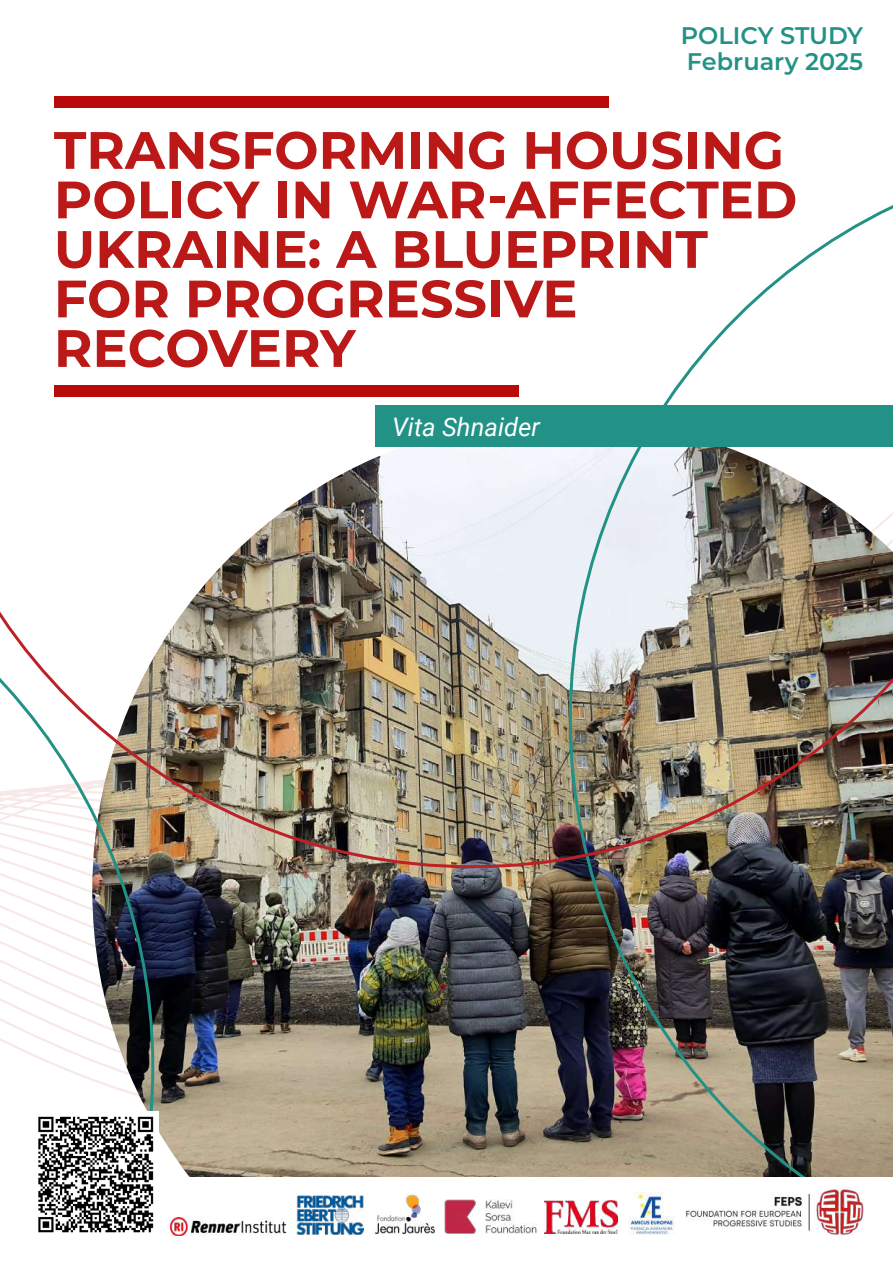
<style>
.page{position:relative;width:893px;height:1263px;background:#fff}
.page>*{position:absolute;margin:0;border:0;box-sizing:border-box;transform-origin:0 0}
.t1{font:700 52.5px/49.5px "Montserrat";color:#bb1818}
.t2{font:italic 25.5px "Roboto";color:#fefefe}
.t3{font:600 24px/25.5px "Montserrat";color:#239286}
</style>
<div class="page">
<img style="left:0;top:868px;width:893px;height:309px">
<img style="left:0;top:205px;width:893px;height:663px">
<img style="left:685px;top:1189px;width:178px;height:47px">
<img style="left:296px;top:1195px;width:68px;height:39px">
<img style="left:374px;top:1193px;width:62px;height:41px">
<img style="left:545px;top:1201px;width:72px;height:32px">
<img style="left:445px;top:1199px;width:91px;height:34px">
<img style="left:171px;top:1218px;width:115px;height:17px">
<img style="left:629px;top:1193px;width:45px;height:41px">
<img style="left:32px;top:1111px;width:127px;height:122px">
<div style="left:54px;top:96px;width:555px;height:12px;background:#ba0909"></div>
<div style="left:54px;top:385px;width:465px;height:12px;background:#ba0909"></div>
<div style="left:376px;top:406px;width:517px;height:41px;background:#239286"></div>
<p class="t3" style="left:681px;top:22px;width:184px">POLICY STUDY<br>February 2025</p>
<p class="t1" style="left:54px;top:123px;width:745px">TRANSFORMING HOUSING<br>POLICY IN WAR-AFFECTED<br>UKRAINE: A BLUEPRINT<br>FOR PROGRESSIVE<br>RECOVERY</p>
<p class="t2" style="left:392px;top:409px;width:149px">Vita Shnaider</p>
</div>
